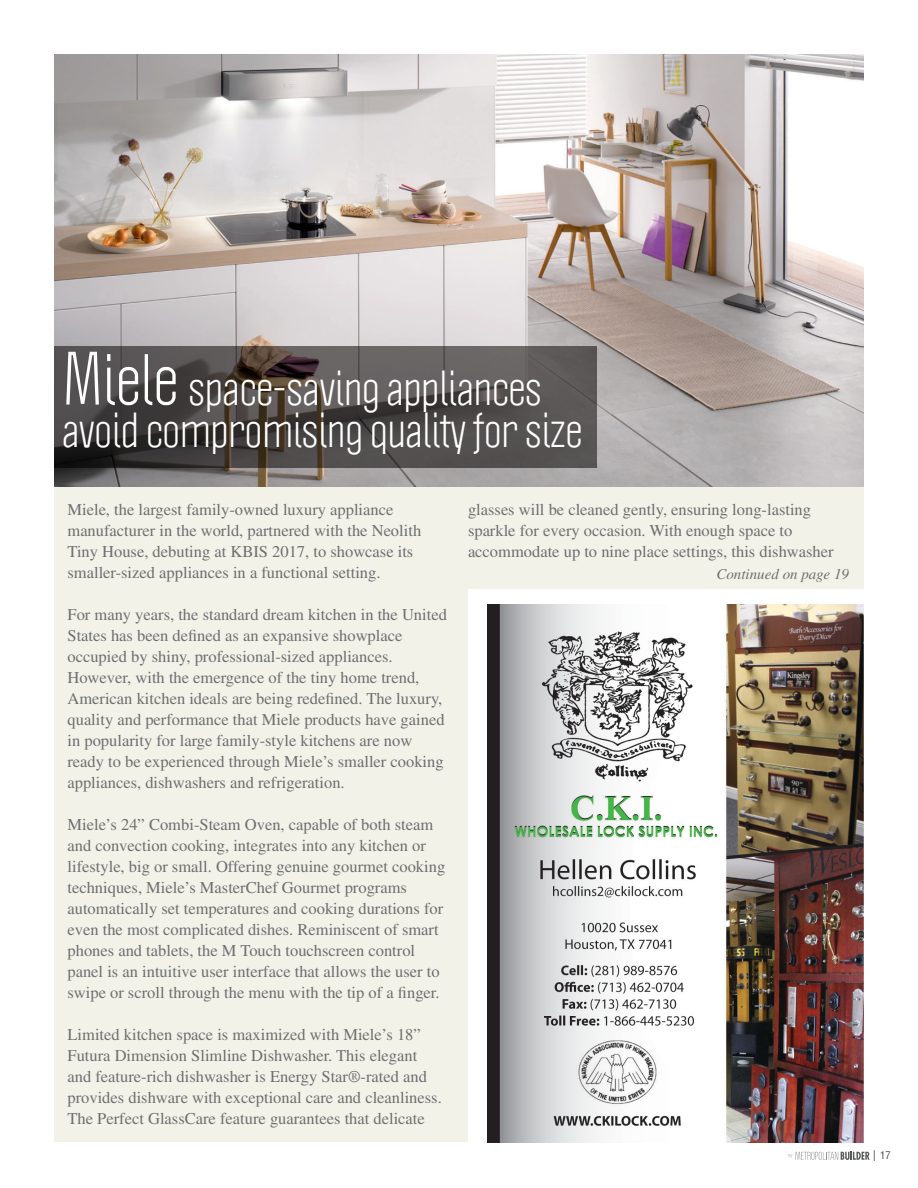
<style>
.page{position:relative;width:918px;height:1188px;background:#fff}
.page>*{position:absolute;margin:0;border:0;box-sizing:border-box;transform-origin:0 0}
.t1{font:45px/42px "Politica";color:#fff}
.t2{font:16.5px/21px "Times";color:#6d6f71}
.t3{font:italic 15px "Times";color:#6d6f71}
.t4{font:condensed 10.5px "Helvetica";color:#4d4d4f}
.s1{font-size:66px}
</style>
<div class="page">
<svg style="left:788px;top:1150px;width:87px;height:11px"></svg>
<div style="left:54px;top:468px;width:810px;height:674px;background:#f3f2e9"></div>
<img style="left:54px;top:54px;width:810px;height:433px">
<div style="left:468px;top:589px;width:396px;height:553px;background:#fff"></div>
<svg style="left:54px;top:346px;width:542px;height:122px;background:#4e4948"></svg>
<img style="left:488px;top:605px;width:376px;height:538px">
<h1 class="t1" style="left:62px;top:366px;width:521px"><span class="s1">Miele</span> space-saving appliances avoid compromising quality for size</h1>
<p class="t2" style="left:68px;top:499px;width:355px">Miele, the largest family-owned luxury appliance manufacturer in the world, partnered with the Neolith Tiny House, debuting at KBIS 2017, to showcase its smaller-sized appliances in a functional setting.</p>
<p class="t2" style="left:68px;top:604px;width:381px">For many years, the standard dream kitchen in the United States has been defined as an expansive showplace occupied by shiny, professional-sized appliances.<br>However, with the emergence of the tiny home trend, American kitchen ideals are being redefined. The luxury, quality and performance that Miele products have gained in popularity for large family-style kitchens are now ready to be experienced through Miele’s smaller cooking appliances, dishwashers and refrigeration.</p>
<p class="t2" style="left:68px;top:814px;width:379px">Miele’s 24” Combi-Steam Oven, capable of both steam and convection cooking, integrates into any kitchen or lifestyle, big or small. Offering genuine gourmet cooking techniques, Miele’s MasterChef Gourmet programs automatically set temperatures and cooking durations for even the most complicated dishes. Reminiscent of smart phones and tablets, the M Touch touchscreen control panel is an intuitive user interface that allows the user to swipe or scroll through the menu with the tip of a finger.</p>
<p class="t2" style="left:68px;top:1024px;width:376px">Limited kitchen space is maximized with Miele’s 18” Futura Dimension Slimline Dishwasher. This elegant and feature-rich dishwasher is Energy Star®-rated and provides dishware with exceptional care and cleanliness.<br>The Perfect GlassCare feature guarantees that delicate</p>
<p class="t2" style="left:468px;top:499px;width:367px">glasses will be cleaned gently, ensuring long-lasting sparkle for every occasion. With enough space to accommodate up to nine place settings, this dishwasher</p>
<p class="t3" style="left:716px;top:566px;width:134px">Continued on page 19</p>
<p class="t4" style="left:880px;top:1149px;width:12px">17</p>
</div>
